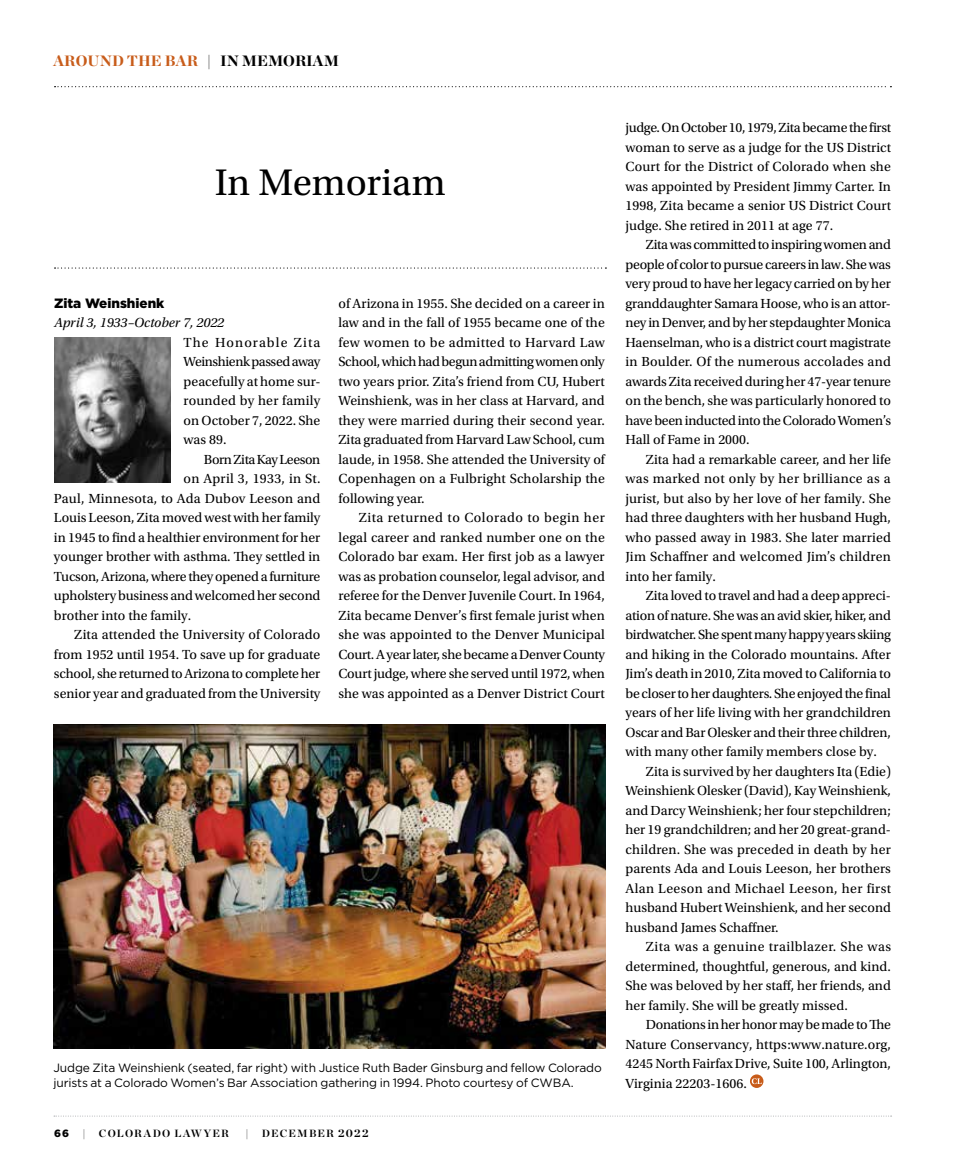
<style>
.page{position:relative;width:972px;height:1175px;background:#fff}
.page>*{position:absolute;margin:0;border:0;box-sizing:border-box;transform-origin:0 0}
.t1{font:39px "Utopia Std";color:#000}
.t2{font:900 15px "Chronicle Display";color:#c85c1a}
.t3{font:13.8px/19.5px "Utopia Std";color:#000;text-align:justify}
.t4{font:13.8px "Utopia Std";letter-spacing:-.02em;color:#000}
.t5{font:italic 13.8px "Utopia Std";color:#000}
.t6{font:13.8px "Utopia Std";letter-spacing:.02em;color:#000}
.t7{font:13.8px "Utopia Std";letter-spacing:-.03em;color:#000}
.t8{font:900 13.5px "Gotham";color:#000}
.t9{font:12px/15px "Gotham";letter-spacing:-.01em;color:#000}
.t10{font:700 10.5px "Chronicle Display";letter-spacing:.115em;color:#000}
.t11{font:900 10.5px "Gotham";color:#000}
.s1{color:#000}
.s2{font-size:11.25px}
</style>
<div class="page">
<svg style="left:54px;top:1115px;width:838px;height:1px"></svg>
<svg style="left:55px;top:86px;width:836px;height:1px"></svg>
<svg style="left:55px;top:267px;width:551px;height:1px"></svg>
<img style="left:54px;top:338px;width:116px;height:144px">
<svg style="left:750px;top:1074px;width:13px;height:14px"></svg>
<svg style="left:752px;top:1078px;width:10px;height:6px"></svg>
<img style="left:53px;top:725px;width:552px;height:323px">
<p class="t2" style="left:53px;top:48px;width:287px">AROUND THE BAR <span class="s1">| IN MEMORIAM</span></p>
<h1 class="t1" style="left:215px;top:161px;width:232px">In Memoriam</h1>
<p class="t8" style="left:54px;top:293px;width:112px">Zita Weinshienk</p>
<p class="t5" style="left:54px;top:315px;width:172px">April 3, 1933–October 7, 2022</p>
<p class="t3" style="left:184px;top:333px;width:138px">The Honorable Zita Weinshienk passed away peacefully at home sur&shy;rounded by her family on October 7, 2022. She was 89.</p>
<p class="t7" style="left:204px;top:452px;width:118px">Born Zita Kay Leeson</p>
<p class="t6" style="left:184px;top:471px;width:138px">on April 3, 1933, in St.</p>
<p class="t3" style="left:54px;top:488px;width:268px">Paul, Minnesota, to Ada Dubov Leeson and</p>
<p class="t3" style="left:54px;top:508px;width:268px">Louis Leeson, Zita moved west with her family</p>
<p class="t3" style="left:54px;top:527px;width:268px">in 1945 to find a healthier environment for her</p>
<p class="t3" style="left:54px;top:547px;width:268px">younger brother with asthma. They settled in</p>
<p class="t4" style="left:54px;top:569px;width:268px">Tucson, Arizona, where they opened a furniture</p>
<p class="t3" style="left:54px;top:586px;width:268px">upholstery business and welcomed her second</p>
<p class="t3" style="left:54px;top:605px;width:139px">brother into the family.</p>
<p class="t3" style="left:74px;top:625px;width:248px">Zita attended the University of Colorado</p>
<p class="t3" style="left:54px;top:644px;width:268px">from 1952 until 1954. To save up for graduate</p>
<p class="t3" style="left:54px;top:664px;width:268px">school, she returned to Arizona to complete her</p>
<p class="t3" style="left:54px;top:683px;width:268px">senior year and graduated from the University</p>
<p class="t3" style="left:338px;top:293px;width:268px">of Arizona in 1955. She decided on a career in law and in the fall of 1955 became one of the few women to be admitted to Harvard Law School, which had begun admitting women only two years prior. Zita’s friend from CU, Hubert Weinshienk, was in her class at Harvard, and they were married during their second year.<br>Zita graduated from Harvard Law School, cum laude, in 1958. She attended the University of Copenhagen on a Fulbright Scholarship the following year.</p>
<p class="t3" style="left:338px;top:508px;width:268px;text-indent:20px">Zita returned to Colorado to begin her legal career and ranked number one on the Colorado bar exam. Her first job as a lawyer was as probation counselor, legal advisor, and referee for the Denver Juvenile Court. In 1964, Zita became Denver’s first female jurist when she was appointed to the Denver Municipal Court. A year later, she became a Denver County Court judge, where she served until 1972, when she was appointed as a Denver District Court</p>
<p class="t9" style="left:53px;top:1060px;width:550px">Judge Zita Weinshienk (seated, far right) with Justice Ruth Bader Ginsburg and fellow Colorado jurists at a Colorado Women’s Bar Association gathering in 1994. Photo courtesy of CWBA.</p>
<p class="t11" style="left:54px;top:1126px;width:17px">66</p>
<p class="t10" style="left:82px;top:1125px;width:5px">|</p>
<p class="t10" style="left:99px;top:1125px;width:132px">COLORADO LAWYER</p>
<p class="t10" style="left:245px;top:1125px;width:5px">|</p>
<p class="t10" style="left:262px;top:1125px;width:108px">DECEMBER <span class="s2">2022</span></p>
<p class="t3" style="left:626px;top:118px;width:267px">judge. On October 10, 1979, Zita became the first woman to serve as a judge for the US District Court for the District of Colorado when she was appointed by President Jimmy Carter. In 1998, Zita became a senior US District Court judge. She retired in 2011 at age 77.</p>
<p class="t3" style="left:626px;top:235px;width:267px;text-indent:20px">Zita was committed to inspiring women and people of color to pursue careers in law. She was very proud to have her legacy carried on by her granddaughter Samara Hoose, who is an attor&shy;ney in Denver, and by her stepdaughter Monica Haenselman, who is a district court magistrate in Boulder. Of the numerous accolades and awards Zita received during her 47-year tenure on the bench, she was particularly honored to have been inducted into the Colorado Women’s Hall of Fame in 2000.</p>
<p class="t3" style="left:626px;top:449px;width:267px;text-indent:20px">Zita had a remarkable career, and her life was marked not only by her brilliance as a jurist, but also by her love of her family. She had three daughters with her husband Hugh, who passed away in 1983. She later married Jim Schaffner and welcomed Jim’s children into her family.</p>
<p class="t3" style="left:626px;top:586px;width:267px;text-indent:20px">Zita loved to travel and had a deep appreci&shy;ation of nature. She was an avid skier, hiker, and birdwatcher. She spent many happy years skiing and hiking in the Colorado mountains. After Jim’s death in 2010, Zita moved to California to be closer to her daughters. She enjoyed the final years of her life living with her grandchildren Oscar and Bar Olesker and their three children, with many other family members close by.</p>
<p class="t3" style="left:626px;top:761px;width:267px;text-indent:20px">Zita is survived by her daughters Ita (Edie)<br>Weinshienk Olesker (David), Kay Weinshienk, and Darcy Weinshienk; her four stepchildren; her 19 grandchildren; and her 20 great-grand&shy;children. She was preceded in death by her parents Ada and Louis Leeson, her brothers Alan Leeson and Michael Leeson, her first husband Hubert Weinshienk, and her second husband James Schaffner.</p>
<p class="t3" style="left:626px;top:937px;width:267px;text-indent:20px">Zita was a genuine trailblazer. She was determined, thoughtful, generous, and kind.<br>She was beloved by her staff, her friends, and her family. She will be greatly missed.</p>
<p class="t3" style="left:626px;top:1015px;width:267px;text-indent:20px">Donations in her honor may be made to The Nature Conservancy, https:www.nature.org, 4245 North Fairfax Drive, Suite 100, Arlington, Virginia 22203-1606.</p>
</div>
